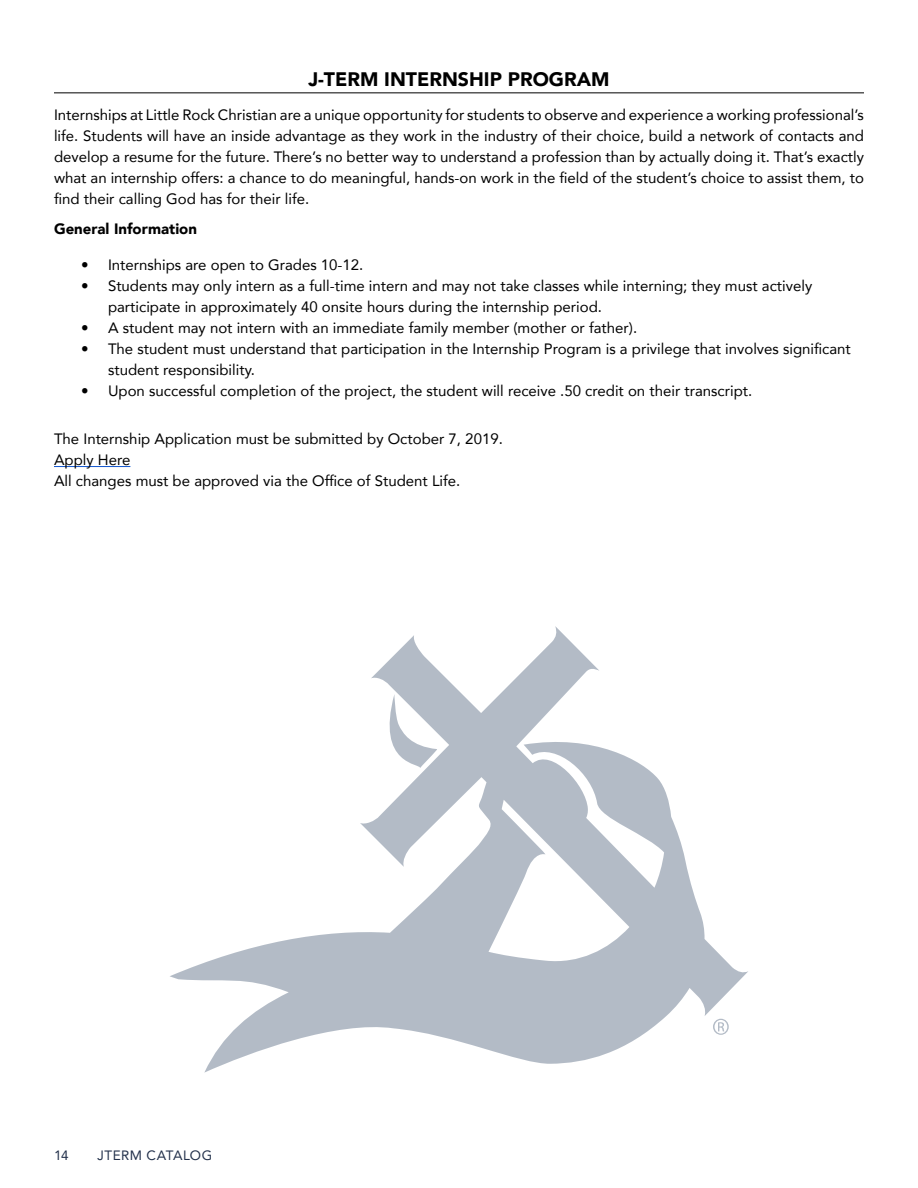
<style>
.page{position:relative;width:918px;height:1188px;background:#fff}
.page>*{position:absolute;margin:0;border:0;box-sizing:border-box;transform-origin:0 0}
.t1{font:900 19.5px "Avenir";color:#000}
.t2{font:15px/21px "Avenir";color:#000}
.t3{font:900 15px "Avenir";color:#000}
.t4{font:13.5px "Avenir";letter-spacing:.035em;color:#23314b}
</style>
<div class="page">
<hr style="left:54px;top:93px;width:810px;height:1px;background:#000">
<hr style="left:54px;top:466px;width:76px;height:1px;background:#15c">
<svg style="left:170px;top:626px;width:578px;height:447px"></svg>
<svg style="left:375px;top:694px;width:63px;height:74px"></svg>
<svg style="left:713px;top:1019px;width:16px;height:16px"></svg>
<h1 class="t1" style="left:308px;top:62px;width:303px">J-TERM INTERNSHIP PROGRAM</h1>
<p class="t2" style="left:54px;top:104px;width:812px;text-align:justify">Internships at Little Rock Christian are a unique opportunity for students to observe and experience a working professional’s life. Students will have an inside advantage as they work in the industry of their choice, build a network of contacts and develop a resume for the future. There’s no better way to understand a profession than by actually doing it. That’s exactly what an internship offers: a chance to do meaningful, hands-on work in the field of the student’s choice to assist them, to find their calling God has for their life.</p>
<p class="t3" style="left:54px;top:216px;width:144px">General Information</p>
<p class="t2" style="left:81px;top:254px;width:284px">• Internships are open to Grades 10-12.</p>
<p class="t2" style="left:108px;top:275px;width:706px;text-indent:-27px">• Students may only intern as a full-time intern and may not take classes while interning; they must actively participate in approximately 40 onsite hours during the internship period.</p>
<p class="t2" style="left:81px;top:317px;width:558px">• A student may not intern with an immediate family member (mother or father).</p>
<p class="t2" style="left:108px;top:338px;width:744px;text-indent:-27px">• The student must understand that participation in the Internship Program is a privilege that involves significant student responsibility.</p>
<p class="t2" style="left:81px;top:380px;width:673px">• Upon successful completion of the project, the student will receive .50 credit on their transcript.</p>
<p class="t2" style="left:54px;top:428px;width:450px">The Internship Application must be submitted by October 7, 2019.<br>Apply Here<br>All changes must be approved via the Office of Student Life.</p>
<p class="t4" style="left:54px;top:1144px;width:16px">14</p>
<p class="t4" style="left:98px;top:1144px;width:116px">JTERM CATALOG</p>
</div>
